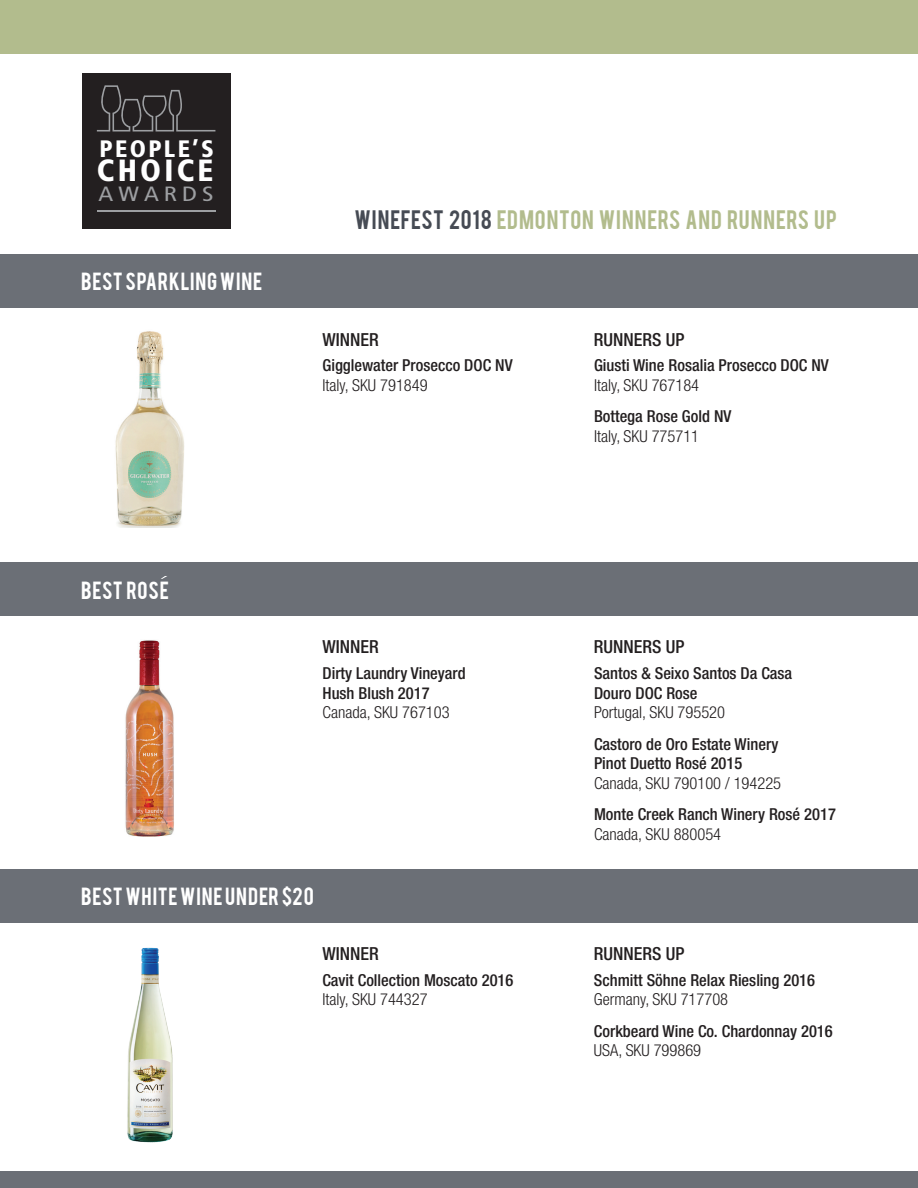
<style>
.page{position:relative;width:918px;height:1188px;background:#fff}
.page>*{position:absolute;margin:0;border:0;box-sizing:border-box;transform-origin:0 0}
.t1{font:900 condensed 30.6px "Frutiger LT";letter-spacing:.105em;color:#fff}
.t2{font:900 condensed 23.7px "Frutiger LT";letter-spacing:.1em;color:#fff}
.t3{font:21px "Bebas";letter-spacing:.04em;color:#b2bc8d}
.t4{font:condensed 20.7px "Frutiger LT";letter-spacing:.195em;color:#9d9fa2;scale:1.25 1}
.t5{font:19.5px "Bebas";letter-spacing:.04em;color:#fff}
.t6{font:500 condensed 18px "Helvetica Neue";color:#231f20}
.t7{font:500 condensed 16.5px/19.5px "Helvetica Neue";color:#231f20}
.t8{font:300 condensed 16.5px "Helvetica Neue";color:#231f20}
.s1{color:#464b54}
</style>
<div class="page">
<div style="left:0;top:0;width:918px;height:54px;background:#b2bc8d"></div>
<div style="left:0;top:254px;width:918px;height:54px;background:#6b6f76"></div>
<div style="left:0;top:562px;width:918px;height:54px;background:#6b6f76"></div>
<div style="left:0;top:869px;width:918px;height:54px;background:#6b6f76"></div>
<div style="left:0;top:1172px;width:918px;height:16px;background:#6b6f76"></div>
<img style="left:115px;top:331px;width:69px;height:197px">
<img style="left:125px;top:640px;width:49px;height:197px">
<img style="left:127px;top:947px;width:46px;height:196px">
<div style="left:82px;top:73px;width:148px;height:156px;background:#231f20"></div>
<svg style="left:97px;top:85px;width:118px;height:47px"></svg>
<hr style="left:97px;top:210px;width:118px;height:1px;background:#9d9fa2">
<h2 class="t2" style="left:99px;top:134px;width:116px">PEOPLE’S</h2>
<h1 class="t1" style="left:97px;top:152px;width:118px">CHOICE</h1>
<p class="t4" style="left:99px;top:182px;width:94px">AWARDS</p>
<p class="t5" style="left:81px;top:267px;width:183px">BEST SPARKLING WINE</p>
<p class="t3" style="left:355px;top:205px;width:484px"><span class="s1">WINEFEST 2018</span> EDMONTON WINNERS AND RUNNERS UP</p>
<p class="t6" style="left:322px;top:329px;width:58px">WINNER</p>
<p class="t7" style="left:322px;top:355px;width:192px">Gigglewater Prosecco DOC NV</p>
<p class="t8" style="left:322px;top:375px;width:107px">Italy, SKU 791849</p>
<p class="t6" style="left:594px;top:329px;width:92px">RUNNERS UP</p>
<p class="t7" style="left:594px;top:355px;width:236px">Giusti Wine Rosalia Prosecco DOC NV</p>
<p class="t8" style="left:594px;top:375px;width:107px">Italy, SKU 767184</p>
<p class="t7" style="left:594px;top:406px;width:139px">Bottega Rose Gold NV</p>
<p class="t8" style="left:594px;top:426px;width:107px">Italy, SKU 775711</p>
<p class="t5" style="left:81px;top:576px;width:89px">BEST ROSE</p>
<p class="t6" style="left:322px;top:636px;width:58px">WINNER</p>
<p class="t7" style="left:322px;top:663px;width:145px">Dirty Laundry Vineyard<br>Hush Blush 2017</p>
<p class="t8" style="left:322px;top:703px;width:129px">Canada, SKU 767103</p>
<p class="t6" style="left:594px;top:636px;width:92px">RUNNERS UP</p>
<p class="t7" style="left:594px;top:663px;width:200px">Santos &amp; Seixo Santos Da Casa<br>Douro DOC Rose</p>
<p class="t8" style="left:594px;top:703px;width:133px">Portugal, SKU 795520</p>
<p class="t7" style="left:594px;top:734px;width:186px">Castoro de Oro Estate Winery<br>Pinot Duetto Rosé 2015</p>
<p class="t8" style="left:594px;top:773px;width:189px">Canada, SKU 790100 / 194225</p>
<p class="t7" style="left:594px;top:804px;width:243px">Monte Creek Ranch Winery Rosé 2017</p>
<p class="t8" style="left:594px;top:824px;width:129px">Canada, SKU 880054</p>
<p class="t5" style="left:81px;top:882px;width:234px">BEST WHITE WINE UNDER $20</p>
<p class="t6" style="left:322px;top:943px;width:58px">WINNER</p>
<p class="t6" style="left:594px;top:943px;width:92px">RUNNERS UP</p>
<p class="t7" style="left:322px;top:970px;width:193px">Cavit Collection Moscato 2016</p>
<p class="t8" style="left:322px;top:990px;width:107px">Italy, SKU 744327</p>
<p class="t7" style="left:594px;top:970px;width:223px">Schmitt Söhne Relax Riesling 2016</p>
<p class="t8" style="left:594px;top:990px;width:136px">Germany, SKU 717708</p>
<p class="t7" style="left:594px;top:1021px;width:240px">Corkbeard Wine Co. Chardonnay 2016</p>
<p class="t8" style="left:594px;top:1041px;width:109px">USA, SKU 799869</p>
</div>
